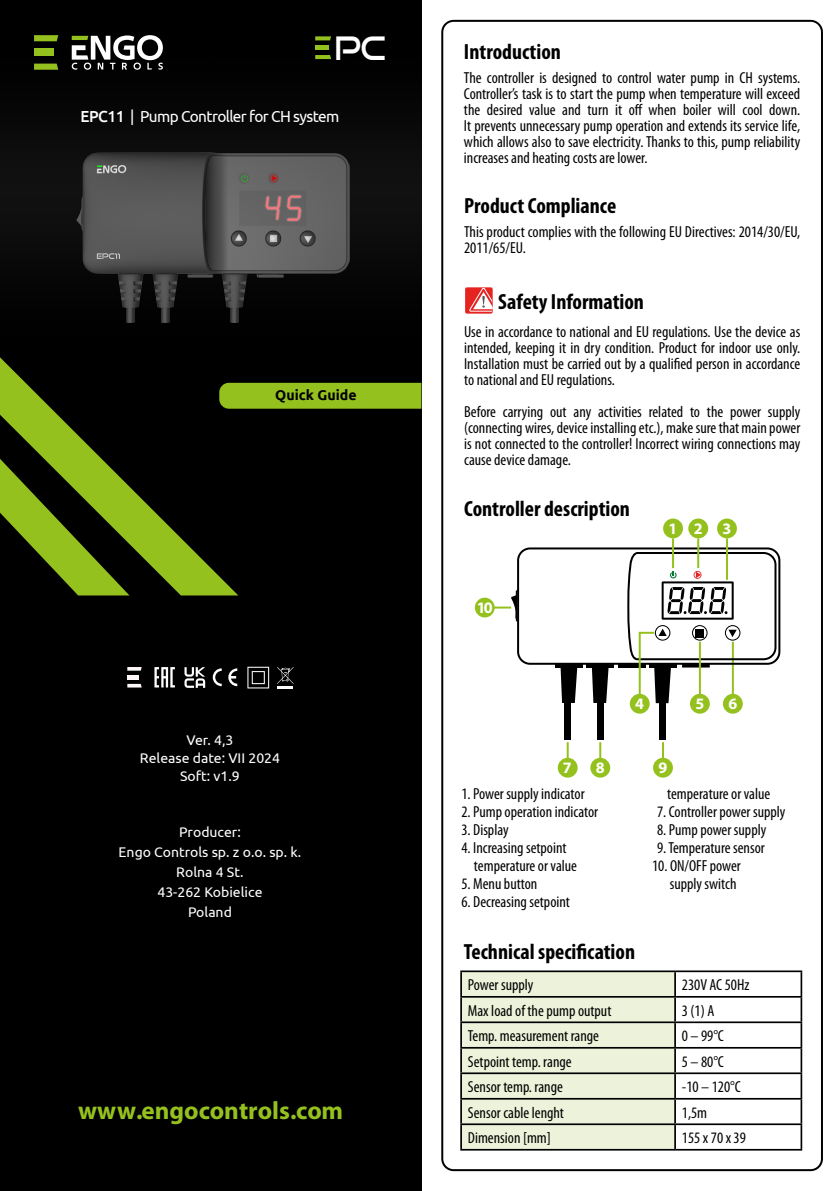
<style>
.page{position:relative;width:840px;height:1191px;background:#fff}
.page>*{position:absolute;margin:0;border:0;box-sizing:border-box;transform-origin:0 0}
.t1{font:32px "Good Times Rg";color:#fff;scale:.96 1}
.t2{font:700 25px "Myriad Pro";color:#95c11f}
.t3{font:700 condensed 22px "Myriad Pro";color:#000}
.t4{font:condensed 16px/16px "Myriad Pro";color:#000;text-align:justify}
.t5{font:16px "Ubuntu";letter-spacing:-.04em;color:#fff;scale:.96 1}
.t6{font:700 16px "Myriad Pro";color:#fff}
.t7{font:700 14.2px "Ubuntu";color:#000}
.t8{font:14px/20px "Ubuntu";color:#fff;text-align:center}
.s1{font-weight:500}
</style>
<div class="page">
<div style="left:441px;top:20px;width:381px;height:1151px;border:2px solid #000;border-radius:11px"></div>
<svg style="left:465px;top:287px;width:27px;height:27px"></svg>
<svg style="left:468px;top:287px;width:24px;height:24px"></svg>
<div style="left:474px;top:597px;width:20px;height:20px;background:#95c11f;border-radius:50%"></div>
<div style="left:557px;top:758px;width:20px;height:19px;background:#95c11f;border-radius:50%"></div>
<div style="left:590px;top:758px;width:20px;height:19px;background:#95c11f;border-radius:50%"></div>
<div style="left:652px;top:758px;width:20px;height:19px;background:#95c11f;border-radius:50%"></div>
<div style="left:722px;top:694px;width:20px;height:19px;background:#95c11f;border-radius:50%"></div>
<svg style="left:566px;top:742px;width:2px;height:16px"></svg>
<svg style="left:599px;top:742px;width:2px;height:16px"></svg>
<svg style="left:661px;top:742px;width:2px;height:16px"></svg>
<div style="left:564px;top:699px;width:7px;height:41px;background:#000"></div>
<div style="left:596px;top:699px;width:7px;height:41px;background:#000"></div>
<div style="left:659px;top:699px;width:6px;height:41px;background:#000"></div>
<div style="left:662px;top:518px;width:20px;height:20px;background:#95c11f;border-radius:50%"></div>
<div style="left:688px;top:518px;width:19px;height:20px;background:#95c11f;border-radius:50%"></div>
<div style="left:716px;top:518px;width:20px;height:20px;background:#95c11f;border-radius:50%"></div>
<hr style="left:671px;top:538px;width:2px;height:30px;background:#95c11f">
<hr style="left:696px;top:538px;width:2px;height:30px;background:#95c11f">
<hr style="left:725px;top:538px;width:2px;height:42px;background:#95c11f">
<div style="left:689px;top:694px;width:20px;height:19px;background:#95c11f;border-radius:50%"></div>
<div style="left:629px;top:694px;width:20px;height:19px;background:#95c11f;border-radius:50%"></div>
<svg style="left:493px;top:547px;width:287px;height:156px"></svg>
<hr style="left:460px;top:970px;width:214px;height:2px;background:#000">
<hr style="left:674px;top:970px;width:127px;height:2px;background:#000">
<hr style="left:674px;top:996px;width:127px;height:1px;background:#000">
<hr style="left:674px;top:1021px;width:127px;height:2px;background:#000">
<hr style="left:674px;top:1047px;width:127px;height:1px;background:#000">
<hr style="left:674px;top:1072px;width:127px;height:2px;background:#000">
<hr style="left:674px;top:1098px;width:127px;height:1px;background:#000">
<hr style="left:674px;top:1123px;width:127px;height:2px;background:#000">
<svg style="left:460px;top:971px;width:215px;height:177px;background:#dae0c9"></svg>
<svg style="left:800px;top:972px;width:1px;height:176px"></svg>
<hr style="left:460px;top:1148px;width:214px;height:2px;background:#000">
<hr style="left:674px;top:1148px;width:127px;height:2px;background:#000">
<div style="left:0;top:0;width:421px;height:1191px;background:#000"></div>
<img style="left:0;top:35px;width:421px;height:348px">
<div style="left:238px;top:383px;width:183px;height:26px;background:#95c11f"></div>
<svg style="left:0;top:357px;width:238px;height:238px"></svg>
<svg style="left:0;top:459px;width:129px;height:136px"></svg>
<img style="left:77px;top:153px;width:272px;height:169px">
<svg style="left:315px;top:36px;width:16px;height:4px"></svg>
<svg style="left:315px;top:55px;width:16px;height:4px"></svg>
<div style="left:315px;top:45px;width:13px;height:5px;background:#95c11f"></div>
<svg style="left:72px;top:35px;width:91px;height:35px"></svg>
<svg style="left:34px;top:35px;width:24px;height:6px"></svg>
<svg style="left:34px;top:64px;width:24px;height:6px"></svg>
<div style="left:34px;top:49px;width:20px;height:7px;background:#95c11f"></div>
<svg style="left:213px;top:668px;width:24px;height:18px"></svg>
<svg style="left:154px;top:667px;width:21px;height:20px"></svg>
<svg style="left:127px;top:667px;width:15px;height:3px"></svg>
<svg style="left:127px;top:684px;width:15px;height:3px"></svg>
<hr style="left:127px;top:675px;width:12px;height:4px;background:#fef7f9">
<svg style="left:247px;top:667px;width:22px;height:21px"></svg>
<svg style="left:184px;top:667px;width:21px;height:21px"></svg>
<hr style="left:277px;top:685px;width:16px;height:3px;background:#fff">
<svg style="left:277px;top:667px;width:16px;height:17px"></svg>
<h1 class="t1" style="left:334px;top:28px;width:55px">PC</h1>
<p class="t5" style="left:80px;top:107px;width:271px"><span class="s1">EPC11</span> | Pump Controller for CH system</p>
<p class="t7" style="left:275px;top:386px;width:83px">Quick Guide</p>
<p class="t8" style="left:140px;top:730px;width:141px;line-height:18px">Ver. 4,3<br>Release date: VII 2024<br>Soft: v1.9</p>
<p class="t8" style="left:118px;top:821px;width:184px">Producer:<br>Engo Controls sp. z o.o. sp. k.<br>Rolna 4 St.<br>43-262 Kobielice<br>Poland</p>
<h2 class="t2" style="left:78px;top:1094px;width:266px">www.engocontrols.com</h2>
<h3 class="t3" style="left:463px;top:38px;width:98px">Introduction</h3>
<p class="t4" style="left:463px;top:69px;width:337px">The controller is designed to control water pump in CH systems.<br>Controller’s task is to start the pump when temperature will exceed the desired value and turn it off when boiler will cool down.<br>It prevents unnecessary pump operation and extends its service life, which allows also to save electricity. Thanks to this, pump reliability increases and heating costs are lower.</p>
<h3 class="t3" style="left:464px;top:192px;width:153px">Product Compliance</h3>
<p class="t4" style="left:464px;top:224px;width:337px">This product complies with the following EU Directives: 2014/30/EU,<br>2011/65/EU.</p>
<h3 class="t3" style="left:498px;top:288px;width:147px">Safety Information</h3>
<p class="t4" style="left:464px;top:323px;width:337px">Use in accordance to national and EU regulations. Use the device as intended, keeping it in dry condition. Product for indoor use only.<br>Installation must be carried out by a qualified person in accordance to national and EU regulations.</p>
<p class="t4" style="left:464px;top:403px;width:337px">Before carrying out any activities related to the power supply (connecting wires, device installing etc.), make sure that main power is not connected to the controller! Incorrect wiring connections may cause device damage.</p>
<h3 class="t3" style="left:464px;top:494px;width:167px">Controller description</h3>
<p class="t6" style="left:476px;top:597px;width:18px">10</p>
<p class="t6" style="left:668px;top:518px;width:64px">12 3</p>
<p class="t6" style="left:635px;top:693px;width:10px">4</p>
<p class="t6" style="left:695px;top:693px;width:10px">5</p>
<p class="t6" style="left:562px;top:757px;width:10px">7</p>
<p class="t6" style="left:595px;top:757px;width:10px">8</p>
<p class="t6" style="left:658px;top:757px;width:10px">9</p>
<p class="t6" style="left:728px;top:693px;width:10px">6</p>
<p class="t4" style="left:461px;top:785px;width:125px">1. Power supply indicator</p>
<p class="t4" style="left:461px;top:803px;width:138px">2. Pump operation indicator</p>
<p class="t4" style="left:461px;top:821px;width:49px">3. Display</p>
<p class="t4" style="left:473px;top:838px;width:105px;line-height:18px;text-indent:-13px">4. Increasing setpoint temperature or value</p>
<p class="t4" style="left:461px;top:875px;width:77px">5. Menu button</p>
<p class="t4" style="left:461px;top:893px;width:110px">6. Decreasing setpoint</p>
<p class="t4" style="left:666px;top:785px;width:105px">temperature or value</p>
<p class="t4" style="left:656px;top:803px;width:130px">7. Controller power supply</p>
<p class="t4" style="left:656px;top:821px;width:111px">8. Pump power supply</p>
<p class="t4" style="left:656px;top:839px;width:109px">9. Temperature sensor</p>
<p class="t4" style="left:651px;top:856px;width:90px;line-height:18px;text-align:right">10. ON/OFF power supply switch</p>
<h3 class="t3" style="left:463px;top:937px;width:172px">Technical specification</h3>
<p class="t4" style="left:467px;top:976px;width:67px">Power supply</p>
<p class="t4" style="left:681px;top:976px;width:69px">230V AC 50Hz</p>
<p class="t4" style="left:467px;top:1002px;width:145px">Max load of the pump output</p>
<p class="t4" style="left:681px;top:1002px;width:34px">3 (1) A</p>
<p class="t4" style="left:467px;top:1027px;width:133px">Temp. measurement range</p>
<p class="t4" style="left:681px;top:1027px;width:43px">0 – 99°C</p>
<p class="t4" style="left:467px;top:1053px;width:105px">Setpoint temp. range</p>
<p class="t4" style="left:681px;top:1053px;width:43px">5 – 80°C</p>
<p class="t4" style="left:467px;top:1078px;width:96px">Sensor temp. range</p>
<p class="t4" style="left:681px;top:1078px;width:60px">-10 – 120°C</p>
<p class="t4" style="left:467px;top:1104px;width:98px">Sensor cable lenght</p>
<p class="t4" style="left:681px;top:1104px;width:27px">1,5m</p>
<p class="t4" style="left:467px;top:1129px;width:84px">Dimension [mm]</p>
<p class="t4" style="left:681px;top:1129px;width:66px">155 x 70 x 39</p>
</div>
